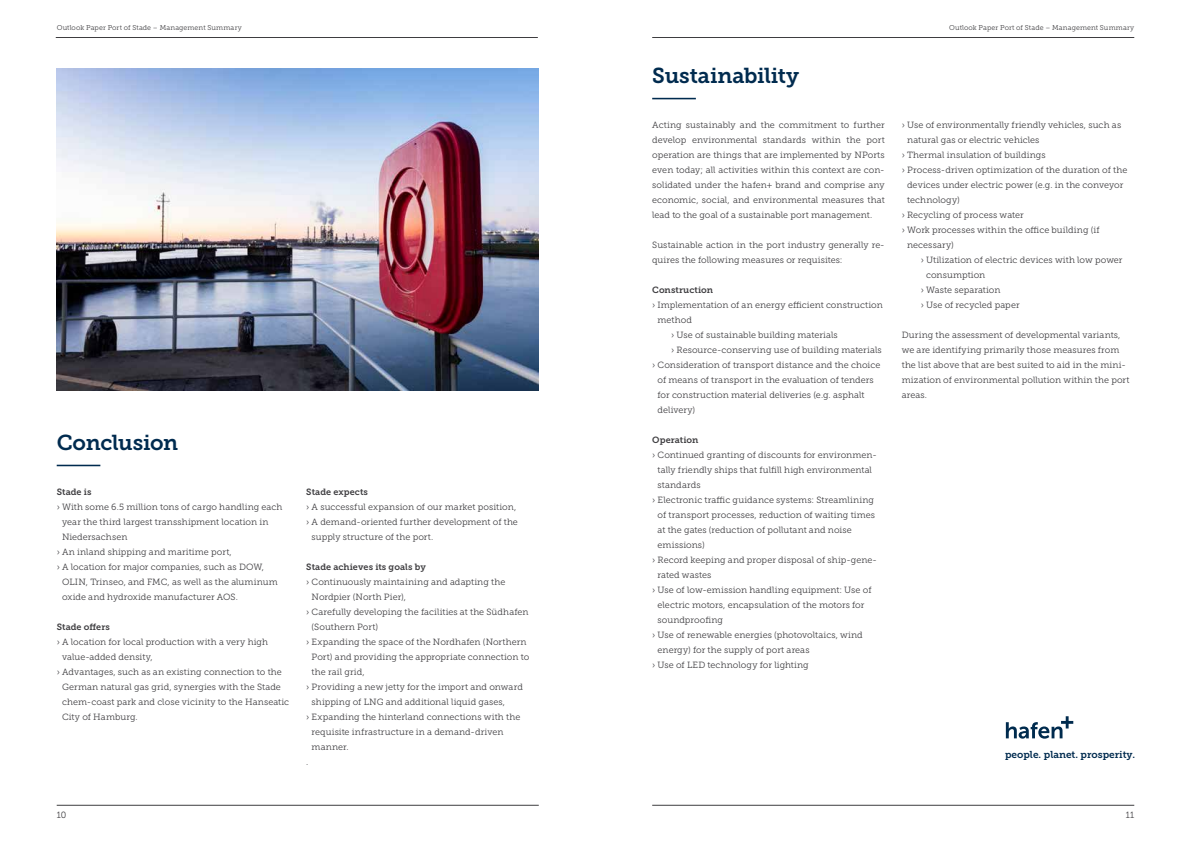
<style>
.page{position:relative;width:1191px;height:842px;background:#fff}
.page>*{position:absolute;margin:0;border:0;box-sizing:border-box;transform-origin:0 0}
.t1{font:21.5px "Museo Slab 700";letter-spacing:-.01em;color:#002b4f}
.t2{font:10px "Museo Slab 700";color:#002b4e}
.t3{font:10px "Museo Slab 700";color:#002b4f}
.t4{font:9px/15px "Museo Slab 300";letter-spacing:.005em;color:#3e3d40}
.t5{font:9px "Museo Slab 700";letter-spacing:.005em;color:#3e3d40}
.t6{font:7px "Museo Slab 300";letter-spacing:.015em;color:#3e3d40}
</style>
<div class="page">
<hr style="left:56px;top:37px;width:482px;height:1px;background:#3e3d40">
<hr style="left:652px;top:37px;width:482px;height:1px;background:#3e3d40">
<hr style="left:652px;top:805px;width:482px;height:1px;background:#3e3d40">
<hr style="left:57px;top:805px;width:482px;height:1px;background:#3e3d40">
<hr style="left:57px;top:465px;width:43px;height:1px;background:#002b4f">
<hr style="left:652px;top:98px;width:44px;height:1px;background:#002b4f">
<img style="left:57px;top:68px;width:482px;height:322px">
<svg style="left:1005px;top:716px;width:68px;height:23px"></svg>
<p class="t6" style="left:57px;top:24px;width:187px">Outlook Paper Port of Stade – Management Summary</p>
<h1 class="t1" style="left:57px;top:430px;width:123px">Conclusion</h1>
<p class="t5" style="left:57px;top:487px;width:36px">Stade is</p>
<p class="t4" style="left:57px;top:499px;width:227px">› With some 6.5 million tons of cargo handling each</p>
<p class="t4" style="left:62px;top:514px;width:208px">year the third largest transshipment location in</p>
<p class="t4" style="left:62px;top:529px;width:67px">Niedersachsen</p>
<p class="t4" style="left:57px;top:544px;width:177px">› An inland shipping and maritime port,</p>
<p class="t4" style="left:57px;top:559px;width:209px">› A location for major companies, such as DOW,</p>
<p class="t4" style="left:62px;top:574px;width:217px">OLIN, Trinseo, and FMC, as well as the aluminum</p>
<p class="t4" style="left:62px;top:589px;width:177px">oxide and hydroxide manufacturer AOS.</p>
<p class="t5" style="left:57px;top:622px;width:55px">Stade offers</p>
<p class="t4" style="left:57px;top:634px;width:213px">› A location for local production with a very high</p>
<p class="t4" style="left:62px;top:649px;width:92px">value-added density,</p>
<p class="t4" style="left:57px;top:664px;width:227px">› Advantages, such as an existing connection to the</p>
<p class="t4" style="left:62px;top:679px;width:220px">German natural gas grid, synergies with the Stade</p>
<p class="t4" style="left:62px;top:695px;width:228px">chem-coast park and close vicinity to the Hanseatic</p>
<p class="t4" style="left:62px;top:710px;width:77px">City of Hamburg.</p>
<p class="t5" style="left:306px;top:487px;width:63px">Stade expects</p>
<p class="t4" style="left:306px;top:500px;width:211px">› A successful expansion of our market position,</p>
<p class="t4" style="left:306px;top:515px;width:213px">› A demand-oriented further development of the</p>
<p class="t4" style="left:312px;top:530px;width:123px">supply structure of the port.</p>
<p class="t5" style="left:306px;top:562px;width:121px">Stade achieves its goals by</p>
<p class="t4" style="left:306px;top:575px;width:200px">› Continuously maintaining and adapting the</p>
<p class="t4" style="left:312px;top:590px;width:96px">Nordpier (North Pier),</p>
<p class="t4" style="left:306px;top:605px;width:224px">› Carefully developing the facilities at the Südhafen</p>
<p class="t4" style="left:312px;top:620px;width:68px">(Southern Port)</p>
<p class="t4" style="left:306px;top:635px;width:222px">› Expanding the space of the Nordhafen (Northern</p>
<p class="t4" style="left:312px;top:650px;width:219px">Port) and providing the appropriate connection to</p>
<p class="t4" style="left:312px;top:665px;width:55px">the rail grid,</p>
<p class="t4" style="left:306px;top:680px;width:218px">› Providing a new jetty for the import and onward</p>
<p class="t4" style="left:312px;top:695px;width:195px">shipping of LNG and additional liquid gases,</p>
<p class="t4" style="left:306px;top:710px;width:215px">› Expanding the hinterland connections with the</p>
<p class="t4" style="left:312px;top:725px;width:193px">requisite infrastructure in a demand-driven</p>
<p class="t4" style="left:312px;top:740px;width:39px">manner.</p>
<p class="t4" style="left:306px;top:755px;width:4px">.</p>
<h1 class="t1" style="left:652px;top:63px;width:148px">Sustainability</h1>
<p class="t4" style="left:652px;top:117px;width:234px;text-align:justify">Acting sustainably and the commitment to further develop environmental standards within the port operation are things that are implemented by NPorts even today; all activities within this context are con&shy;solidated under the hafen+ brand and comprise any economic, social, and environmental measures that lead to the goal of a sustainable port management.</p>
<p class="t4" style="left:652px;top:237px;width:234px">Sustainable action in the port industry generally re&shy;quires the following measures or requisites:</p>
<p class="t5" style="left:652px;top:284px;width:62px">Construction</p>
<p class="t4" style="left:652px;top:297px;width:232px">› Implementation of an energy efficient construction</p>
<p class="t4" style="left:657px;top:312px;width:36px">method</p>
<p class="t4" style="left:671px;top:327px;width:168px">› Use of sustainable building materials</p>
<p class="t4" style="left:671px;top:342px;width:212px">› Resource-conserving use of building materials</p>
<p class="t4" style="left:652px;top:357px;width:230px">› Consideration of transport distance and the choice</p>
<p class="t4" style="left:657px;top:372px;width:218px">of means of transport in the evaluation of tenders</p>
<p class="t4" style="left:657px;top:387px;width:208px">for construction material deliveries (e.g. asphalt</p>
<p class="t4" style="left:657px;top:402px;width:39px">delivery)</p>
<p class="t5" style="left:652px;top:434px;width:48px">Operation</p>
<p class="t4" style="left:652px;top:447px;width:226px">› Continued granting of discounts for environmen-</p>
<p class="t4" style="left:657px;top:462px;width:216px">tally friendly ships that fulfill high environmental</p>
<p class="t4" style="left:657px;top:477px;width:45px">standards</p>
<p class="t4" style="left:652px;top:492px;width:223px">› Electronic traffic guidance systems: Streamlining</p>
<p class="t4" style="left:657px;top:507px;width:219px">of transport processes, reduction of waiting times</p>
<p class="t4" style="left:657px;top:522px;width:196px">at the gates (reduction of pollutant and noise</p>
<p class="t4" style="left:657px;top:537px;width:49px">emissions)</p>
<p class="t4" style="left:652px;top:552px;width:226px">› Record keeping and proper disposal of ship-gene-</p>
<p class="t4" style="left:657px;top:567px;width:55px">rated wastes</p>
<p class="t4" style="left:652px;top:582px;width:221px">› Use of low-emission handling equipment: Use of</p>
<p class="t4" style="left:657px;top:597px;width:208px">electric motors, encapsulation of the motors for</p>
<p class="t4" style="left:657px;top:612px;width:67px">soundproofing</p>
<p class="t4" style="left:652px;top:627px;width:212px">› Use of renewable energies (photovoltaics, wind</p>
<p class="t4" style="left:657px;top:642px;width:153px">energy) for the supply of port areas</p>
<p class="t4" style="left:652px;top:657px;width:158px">› Use of LED technology for lighting</p>
<p class="t6" style="left:949px;top:24px;width:187px">Outlook Paper Port of Stade – Management Summary</p>
<p class="t4" style="left:901px;top:117px;width:221px">› Use of environmentally friendly vehicles, such as</p>
<p class="t4" style="left:907px;top:132px;width:134px">natural gas or electric vehicles</p>
<p class="t4" style="left:901px;top:147px;width:145px">› Thermal insulation of buildings</p>
<p class="t4" style="left:901px;top:162px;width:227px">› Process-driven optimization of the duration of the</p>
<p class="t4" style="left:907px;top:177px;width:218px">devices under electric power (e.g. in the conveyor</p>
<p class="t4" style="left:907px;top:192px;width:54px">technology)</p>
<p class="t4" style="left:901px;top:207px;width:123px">› Recycling of process water</p>
<p class="t4" style="left:901px;top:222px;width:199px">› Work processes within the office building (if</p>
<p class="t4" style="left:907px;top:237px;width:48px">necessary)</p>
<p class="t4" style="left:920px;top:252px;width:203px">› Utilization of electric devices with low power</p>
<p class="t4" style="left:926px;top:267px;width:61px">consumption</p>
<p class="t4" style="left:920px;top:282px;width:81px">› Waste separation</p>
<p class="t4" style="left:920px;top:297px;width:100px">› Use of recycled paper</p>
<p class="t4" style="left:901px;top:327px;width:229px">During the assessment of developmental variants, we are identifying primarily those measures from the list above that are best suited to aid in the mini&shy;mization of environmental pollution within the port areas.</p>
<p class="t2" style="left:1005px;top:749px;width:187px">Menschen. Umwelt. Wirtschaftskraft.</p>
<p class="t3" style="left:1005px;top:748px;width:131px">people. planet. prosperity.</p>
<p class="t4" style="left:57px;top:807px;width:11px">10</p>
<p class="t4" style="left:1125px;top:807px;width:10px">11</p>
</div>
